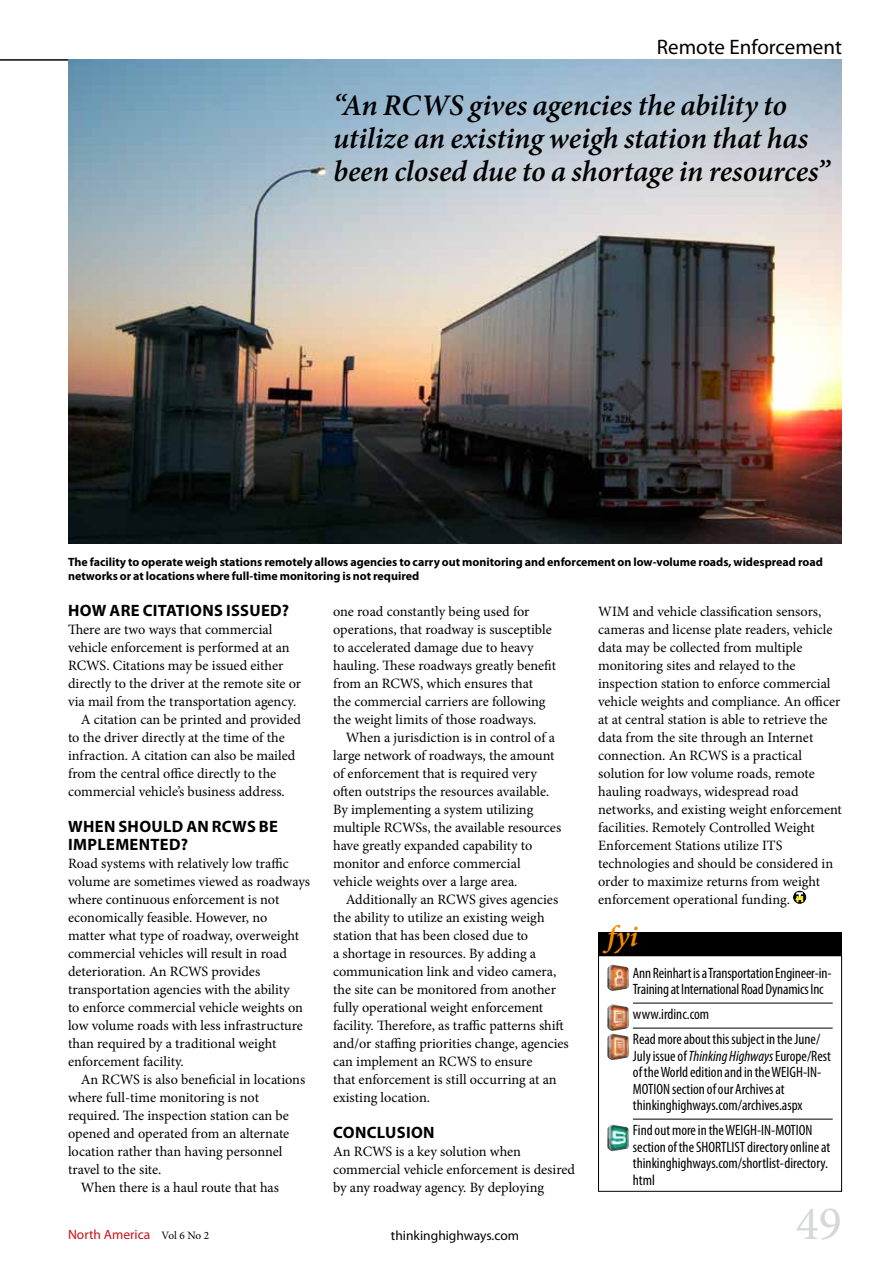
<style>
.page{position:relative;width:893px;height:1263px;background:#fff}
.page>*{position:absolute;margin:0;border:0;box-sizing:border-box;transform-origin:0 0}
.t1{font:48px "Minion Pro";color:#d5d7d8}
.t2{font:italic 600 30px/33px "Minion Pro";letter-spacing:-.005em;color:#000}
.t3{font:italic 600 30px "Minion Pro";color:#f38a00}
.t4{font:21px "Myriad Pro";color:#000}
.t5{font:700 16.5px/18px "Myriad Pro";letter-spacing:.02em;color:#000}
.t6{font:condensed 15px/16.5px "Myriad Pro";color:#000}
.t7{font:14.25px/18px "Minion Pro";color:#000}
.t8{font:13.5px "Myriad Pro";color:#000}
.t9{font:13.5px "Myriad Pro";color:#cb0f16}
.t10{font:700 12px/13.5px "Myriad Pro";color:#000}
.s1{font-family:"Minion Pro";font-size:11.25px;color:#000}
.s2{font-style:italic}
</style>
<div class="page">
<hr style="left:0;top:60px;width:842px;height:1px;background:#000">
<svg style="left:794px;top:891px;width:12px;height:12px"></svg>
<div style="left:793px;top:891px;width:13px;height:13px;border:1px solid #000;border-radius:50%"></div>
<svg style="left:796px;top:893px;width:7px;height:9px"></svg>
<hr style="left:633px;top:1003px;width:200px;height:1px;background:#000">
<hr style="left:633px;top:1028px;width:200px;height:1px;background:#000">
<hr style="left:633px;top:1119px;width:200px;height:1px;background:#000">
<img style="left:607px;top:965px;width:22px;height:26px">
<img style="left:607px;top:1004px;width:22px;height:27px">
<img style="left:607px;top:1034px;width:22px;height:26px">
<img style="left:607px;top:1125px;width:22px;height:26px">
<div style="left:598px;top:955px;width:244px;height:237px;border:1px solid #000"></div>
<div style="left:598px;top:933px;width:244px;height:23px;background:#000"></div>
<img style="left:68px;top:60px;width:774px;height:484px">
<h3 class="t4" style="left:657px;top:34px;width:187px">Remote Enforcement</h3>
<h2 class="t2" style="left:333px;top:89px;width:498px">“An RCWS gives agencies the ability to utilize an existing weigh station that has been closed due to a shortage in resources”</h2>
<p class="t10" style="left:68px;top:555px;width:756px">The facility to operate weigh stations remotely allows agencies to carry out monitoring and enforcement on low-volume roads, widespread road networks or at locations where full-time monitoring is not required</p>
<p class="t5" style="left:68px;top:600px;width:223px">How are citations issued?</p>
<p class="t7" style="left:68px;top:620px;width:206px">There are two ways that commercial</p>
<p class="t7" style="left:68px;top:638px;width:223px">vehicle enforcement is performed at an</p>
<p class="t7" style="left:68px;top:656px;width:217px">RCWS. Citations may be issued either</p>
<p class="t7" style="left:68px;top:674px;width:235px">directly to the driver at the remote site or</p>
<p class="t7" style="left:68px;top:692px;width:230px">via mail from the transportation agency.</p>
<p class="t7" style="left:81px;top:710px;width:222px">A citation can be printed and provided</p>
<p class="t7" style="left:68px;top:728px;width:218px">to the driver directly at the time of the</p>
<p class="t7" style="left:68px;top:746px;width:229px">infraction. A citation can also be mailed</p>
<p class="t7" style="left:68px;top:764px;width:210px">from the central office directly to the</p>
<p class="t7" style="left:68px;top:782px;width:218px">commercial vehicle’s business address.</p>
<p class="t5" style="left:68px;top:816px;width:211px">When should an RCWS be implemented?</p>
<p class="t7" style="left:68px;top:854px;width:244px">Road systems with relatively low traffic volume are sometimes viewed as roadways where continuous enforcement is not economically feasible. However, no<br>matter what type of roadway, overweight commercial vehicles will result in road deterioration. An RCWS provides transportation agencies with the ability<br>to enforce commercial vehicle weights on low volume roads with less infrastructure than required by a traditional weight enforcement facility.</p>
<p class="t7" style="left:81px;top:1070px;width:226px">An RCWS is also beneficial in locations</p>
<p class="t7" style="left:68px;top:1088px;width:193px">where full-time monitoring is not</p>
<p class="t7" style="left:68px;top:1106px;width:222px">required. The inspection station can be</p>
<p class="t7" style="left:68px;top:1124px;width:223px">opened and operated from an alternate</p>
<p class="t7" style="left:68px;top:1142px;width:216px">location rather than having personnel</p>
<p class="t7" style="left:68px;top:1160px;width:95px">travel to the site.</p>
<p class="t7" style="left:81px;top:1178px;width:200px">When there is a haul route that has</p>
<p class="t7" style="left:333px;top:602px;width:224px">one road constantly being used for operations, that roadway is susceptible to accelerated damage due to heavy hauling. These roadways greatly benefit from an RCWS, which ensures that<br>the commercial carriers are following the weight limits of those roadways.</p>
<p class="t7" style="left:333px;top:728px;width:230px;text-indent:13px">When a jurisdiction is in control of a large network of roadways, the amount of enforcement that is required very often outstrips the resources available.<br>By implementing a system utilizing multiple RCWSs, the available resources have greatly expanded capability to monitor and enforce commercial vehicle weights over a large area.</p>
<p class="t7" style="left:333px;top:890px;width:237px;text-indent:13px">Additionally an RCWS gives agencies the ability to utilize an existing weigh station that has been closed due to<br>a shortage in resources. By adding a communication link and video camera, the site can be monitored from another fully operational weight enforcement facility. Therefore, as traffic patterns shift and/or staffing priorities change, agencies can implement an RCWS to ensure<br>that enforcement is still occurring at an existing location.</p>
<p class="t5" style="left:333px;top:1122px;width:103px">Conclusion</p>
<p class="t7" style="left:333px;top:1142px;width:243px">An RCWS is a key solution when commercial vehicle enforcement is desired by any roadway agency. By deploying</p>
<p class="t9" style="left:68px;top:1226px;width:143px">North America <span class="s1">Vol 6 No 2</span></p>
<p class="t8" style="left:391px;top:1227px;width:130px">thinkinghighways.com</p>
<p class="t7" style="left:598px;top:602px;width:245px">WIM and vehicle classification sensors, cameras and license plate readers, vehicle data may be collected from multiple monitoring sites and relayed to the inspection station to enforce commercial vehicle weights and compliance. An officer at at central station is able to retrieve the data from the site through an Internet connection. An RCWS is a practical solution for low volume roads, remote hauling roadways, widespread road networks, and existing weight enforcement facilities. Remotely Controlled Weight Enforcement Stations utilize ITS technologies and should be considered in order to maximize returns from weight enforcement operational funding.</p>
<h2 class="t3" style="left:607px;top:915px;width:33px">fyi</h2>
<p class="t6" style="left:633px;top:964px;width:200px">Ann Reinhart is a Transportation Engineer-in-<br>Training at International Road Dynamics Inc</p>
<p class="t6" style="left:633px;top:1001px;width:189px;line-height:25px">www.irdinc.com<br>Read more about this subject in the June/</p>
<p class="t6" style="left:633px;top:1047px;width:199px">July issue of <span class="s2">Thinking Highways</span> Europe/Rest of the World edition and in the WEIGH-IN-MOTION section of our Archives at thinkinghighways.com/archives.aspx</p>
<p class="t6" style="left:633px;top:1122px;width:199px">Find out more in the WEIGH-IN-MOTION section of the SHORTLIST directory online at thinkinghighways.com/shortlist-directory. html</p>
<h1 class="t1" style="left:796px;top:1191px;width:48px">49</h1>
</div>
